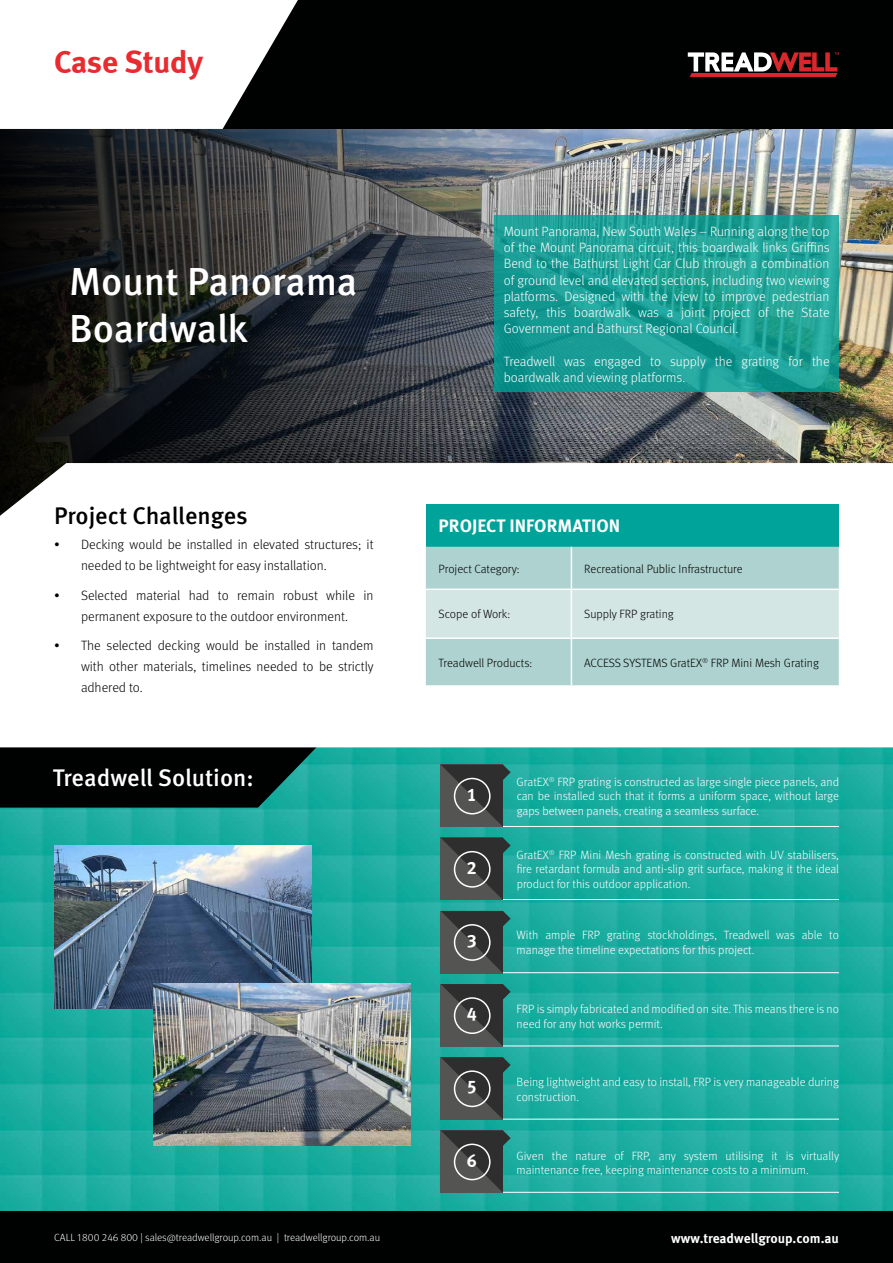
<style>
.page{position:relative;width:893px;height:1263px;background:#fff}
.page>*{position:absolute;margin:0;border:0;box-sizing:border-box;transform-origin:0 0}
.t1{font:500 39px/46.8px "Meta Pro";color:#fff}
.t2{font:31.5px "Meta Bold LF";color:#e92a2f}
.t3{font:500 24px "Meta Pro";color:#fff}
.t4{font:500 24px "Meta Pro";letter-spacing:-.005em;color:#000}
.t5{font:700 18px "Meta Pro";color:#fff}
.t6{font:18px "Meta Bold LF";color:#fff}
.t7{font:300 13.5px/16.2px "Meta Pro";color:#fff;text-align:justify}
.t8{font:300 13.5px/21px "Meta Pro";color:#000}
.t9{font:700 13.5px "Meta Pro";color:#fff}
.t10{font:300 12px/14.4px "Meta Pro";color:#fff}
.t11{font:300 12px "Meta Pro";color:#000}
.t12{font:300 10.5px "Meta Pro";color:#fff}
</style>
<div class="page">
<img style="left:0;top:747px;width:893px;height:464px">
<svg style="left:0;top:747px;width:318px;height:60px;background:#041211"></svg>
<img style="left:583px;top:129px;width:310px;height:334px">
<svg style="left:0;top:129px;width:583px;height:334px;background:#33363a"></svg>
<svg style="left:0;top:463px;width:893px;height:223px"></svg>
<div style="left:0;top:0;width:893px;height:129px;background:#000101"></div>
<svg style="left:0;top:0;width:298px;height:129px;background:#dedede"></svg>
<svg style="left:494px;top:216px;width:345px;height:176px;background:#1c9f95"></svg>
<svg style="left:688px;top:52px;width:151px;height:25px"></svg>
<div style="left:0;top:1211px;width:893px;height:52px;background:#000101"></div>
<div style="left:426px;top:504px;width:413px;height:43px;background:#00a399"></div>
<svg style="left:426px;top:547px;width:413px;height:138px;background:#bad9d6"></svg>
<hr style="left:571px;top:547px;width:1px;height:41px;background:#fff">
<hr style="left:426px;top:588px;width:145px;height:2px;background:#fff">
<hr style="left:571px;top:588px;width:268px;height:2px;background:#fff">
<hr style="left:571px;top:590px;width:1px;height:47px;background:#fff">
<hr style="left:426px;top:637px;width:145px;height:2px;background:#fff">
<hr style="left:571px;top:637px;width:268px;height:2px;background:#fff">
<hr style="left:571px;top:639px;width:1px;height:46px;background:#fff">
<hr style="left:426px;top:685px;width:145px;height:2px;background:#fff">
<hr style="left:571px;top:685px;width:268px;height:2px;background:#fff">
<hr style="left:484px;top:826px;width:355px;height:1px;background:#fff">
<svg style="left:441px;top:764px;width:70px;height:63px;background:#404f4d"></svg>
<div style="left:454px;top:778px;width:37px;height:36px;border:2px solid #fff;border-radius:50%"></div>
<hr style="left:484px;top:899px;width:355px;height:1px;background:#fff">
<svg style="left:441px;top:838px;width:70px;height:62px;background:#404f4d"></svg>
<div style="left:454px;top:851px;width:37px;height:37px;border:2px solid #fff;border-radius:50%"></div>
<hr style="left:484px;top:972px;width:355px;height:1px;background:#fff">
<svg style="left:441px;top:911px;width:70px;height:62px;background:#404f4c"></svg>
<div style="left:454px;top:924px;width:37px;height:37px;border:2px solid #fff;border-radius:50%"></div>
<hr style="left:484px;top:1045px;width:355px;height:1px;background:#fff">
<svg style="left:441px;top:984px;width:70px;height:62px;background:#404e4c"></svg>
<div style="left:454px;top:997px;width:37px;height:37px;border:2px solid #fff;border-radius:50%"></div>
<img style="left:54px;top:846px;width:257px;height:162px">
<img style="left:153px;top:983px;width:257px;height:162px">
<hr style="left:484px;top:1119px;width:355px;height:1px;background:#fff">
<svg style="left:441px;top:1057px;width:70px;height:62px;background:#3f4e4c"></svg>
<div style="left:454px;top:1070px;width:37px;height:37px;border:2px solid #fff;border-radius:50%"></div>
<hr style="left:484px;top:1192px;width:355px;height:1px;background:#fff">
<svg style="left:441px;top:1130px;width:70px;height:63px;background:#404f4d"></svg>
<div style="left:454px;top:1143px;width:37px;height:37px;border:2px solid #fff;border-radius:50%"></div>
<h2 class="t2" style="left:54px;top:44px;width:151px">Case Study</h2>
<h1 class="t1" style="left:69px;top:256px;width:290px">Mount Panorama<br>Boardwalk</h1>
<h3 class="t4" style="left:54px;top:497px;width:195px">Project Challenges</h3>
<p class="t8" style="left:81px;top:533px;width:294px;text-indent:-27px">• Decking would be installed in elevated structures; it needed to be lightweight for easy installation.</p>
<p class="t8" style="left:54px;top:584px;width:321px;text-align:center">• Selected material had to remain robust while in permanent exposure to the outdoor environment.</p>
<p class="t8" style="left:81px;top:634px;width:294px;text-align:justify;text-indent:-27px">• The selected decking would be installed in tandem with other materials, timelines needed to be strictly adhered to.</p>
<h3 class="t3" style="left:53px;top:759px;width:203px">Treadwell Solution:</h3>
<p class="t7" style="left:504px;top:223px;width:327px">Mount Panorama, New South Wales – Running along the top of the Mount Panorama circuit, this boardwalk links Griffins Bend to the Bathurst Light Car Club through a combination of ground level and elevated sections, including two viewing platforms. Designed with the view to improve pedestrian safety, this boardwalk was a joint project of the State Government and Bathurst Regional Council.</p>
<p class="t7" style="left:504px;top:352px;width:327px">Treadwell was engaged to supply the grating for the boardwalk and viewing platforms.</p>
<h3 class="t5" style="left:439px;top:512px;width:183px">PROJECT INFORMATION</h3>
<p class="t11" style="left:439px;top:560px;width:83px">Project Category:</p>
<p class="t11" style="left:584px;top:560px;width:160px">Recreational Public Infrastructure</p>
<p class="t11" style="left:439px;top:605px;width:73px">Scope of Work:</p>
<p class="t11" style="left:584px;top:605px;width:91px">Supply FRP grating</p>
<p class="t11" style="left:439px;top:654px;width:95px">Treadwell Products:</p>
<p class="t11" style="left:584px;top:654px;width:236px">ACCESS SYSTEMS GratEX<sup>®</sup> FRP Mini Mesh Grating</p>
<h3 class="t6" style="left:467px;top:784px;width:12px">1</h3>
<h3 class="t6" style="left:467px;top:857px;width:12px">2</h3>
<p class="t10" style="left:517px;top:774px;width:324px;text-align:justify">GratEX<sup>®</sup> FRP grating is constructed as large single piece panels, and can be installed such that it forms a uniform space, without large gaps between panels, creating a seamless surface.</p>
<p class="t10" style="left:517px;top:847px;width:324px;text-align:justify">GratEX<sup>®</sup> FRP Mini Mesh grating is constructed with UV stabilisers, fire retardant formula and anti-slip grit surface, making it the ideal product for this outdoor application.</p>
<h3 class="t6" style="left:467px;top:930px;width:12px">3</h3>
<p class="t10" style="left:517px;top:927px;width:324px">With ample FRP grating stockholdings, Treadwell was able to manage the timeline expectations for this project.</p>
<h3 class="t6" style="left:467px;top:1004px;width:12px">5</h3>
<p class="t10" style="left:517px;top:1001px;width:324px">FRP is simply fabricated and modified on site. This means there is no need for any hot works permit.</p>
<h3 class="t6" style="left:467px;top:1003px;width:12px">4</h3>
<h3 class="t6" style="left:467px;top:1076px;width:12px">5</h3>
<h3 class="t6" style="left:467px;top:1149px;width:12px">6</h3>
<p class="t10" style="left:517px;top:1074px;width:324px">Being lightweight and easy to install, FRP is very manageable during construction.</p>
<p class="t10" style="left:517px;top:1148px;width:324px">Given the nature of FRP, any system utilising it is virtually maintenance free, keeping maintenance costs to a minimum.</p>
<p class="t12" style="left:54px;top:1230px;width:328px">CALL 1800 246 800 | sales@treadwellgroup.com.au | treadwellgroup.com.au</p>
<p class="t9" style="left:671px;top:1228px;width:169px">www.treadwellgroup.com.au</p>
</div>
